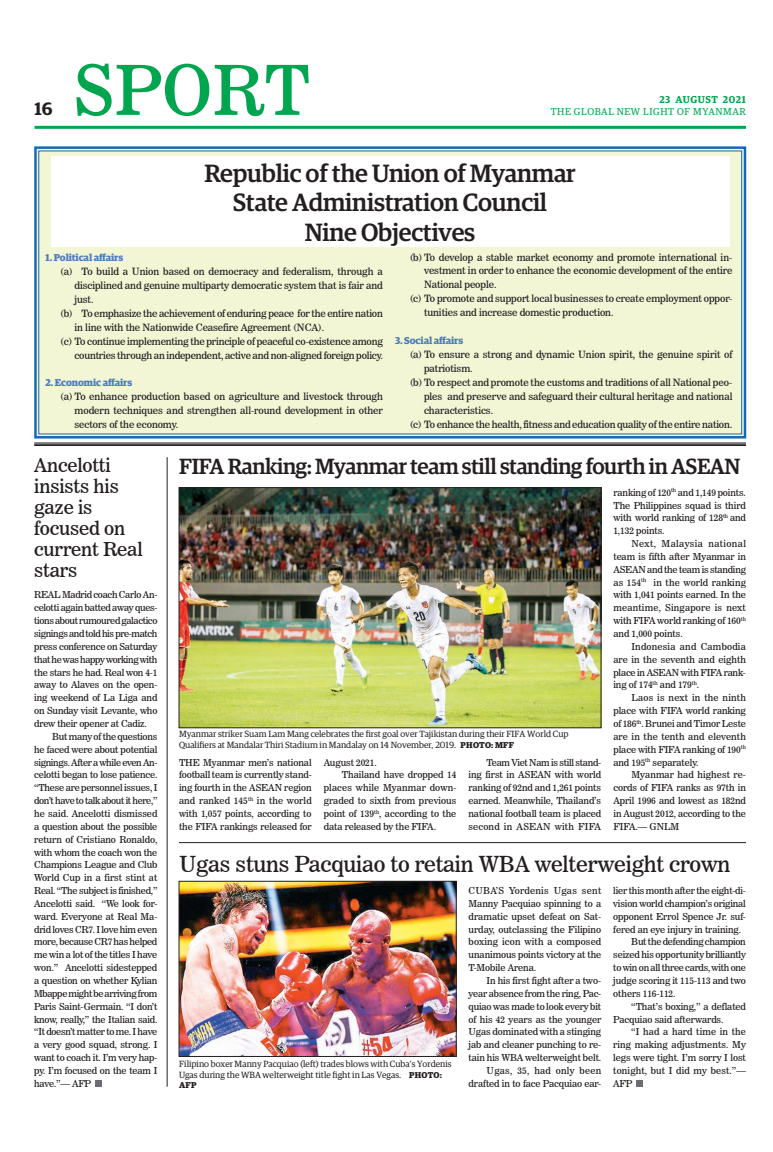
<style>
.page{position:relative;width:773px;height:1152px;background:#fff}
.page>*{position:absolute;margin:0;border:0;box-sizing:border-box;transform-origin:0 0}
.t1{font:68.5px "News 706 BT Roman C";color:#00a54f}
.Brief_Head{font:500 25px "Guardian Egyp";letter-spacing:-.01em;color:#231f20}
.Brief_Head-2{font:500 22px "Guardian Egyp";letter-spacing:-.02em;color:#231f20}
._2_Clm_Head{font:22px "News 706 BT Roman C";letter-spacing:-.01em;color:#231f20}
._2_Clm_Head-2{font:19px/21px "News 706 BT Roman C";letter-spacing:-.01em;color:#231f20}
.t2{font:600 18px "Guardian Egyp";color:#231f20}
.Normal_Para{font:10px/14px "News 706 BT Roman C";letter-spacing:-.01em;color:#231f20;text-align:justify}
.Sub_Body{font:700 10px "Guardian Egyp";letter-spacing:-.01em;color:#4e7cbf}
.t3{font:10px "Guardian Egyp";letter-spacing:.06em;color:#00a54f}
.t4{font:600 10px "Guardian Egyp";letter-spacing:.055em;color:#00a54f}
._2nd_Body{font:9.5px/12.8px "News 706 BT Roman C";letter-spacing:-.01em;color:#231f20;text-align:justify}
.Normal_Para-2{font:9.5px/12.9px "News 706 BT Roman C";letter-spacing:-.01em;color:#231f20;text-align:justify}
.t5{font:9px/10.8px "Guardian Egyp";color:#231f20}
.t6{font:700 8.5px "Guardian Egyp";color:#231f20}
.s1{font-weight:700;font-size:8.5px}
</style>
<div class="page">
<hr style="left:35px;top:126px;width:711px;height:3px;background:#00a54f">
<svg style="left:34px;top:146px;width:713px;height:293px;background:#e7efd3"></svg>
<div style="left:51px;top:156px;width:678px;height:91px;background:#fff"></div>
<hr style="left:34px;top:443px;width:712px;height:1px;background:#231f20">
<hr style="left:34px;top:444px;width:712px;height:1px;background:#231f20">
<hr style="left:34px;top:445px;width:712px;height:1px;background:#231f20">
<div style="left:95px;top:1080px;width:7px;height:7px;background:#6c6d70"></div>
<img style="left:181px;top:883px;width:273px;height:172px">
<div style="left:179px;top:881px;width:277px;height:176px;border:1px solid #231f20"></div>
<div style="left:636px;top:1080px;width:7px;height:7px;background:#6c6d70"></div>
<img style="left:181px;top:490px;width:418px;height:236px">
<div style="left:179px;top:488px;width:422px;height:240px;border:1px solid #231f20"></div>
<hr style="left:179px;top:842px;width:567px;height:1px;background:#231f20">
<hr style="left:167px;top:457px;width:1px;height:630px;background:#231f20">
<h1 class="t1" style="left:73px;top:49px;width:238px">SPORT</h1>
<p class="t4" style="left:659px;top:92px;width:88px">23 AUGUST 2021</p>
<h3 class="t2" style="left:35px;top:95px;width:20px">16</h3>
<p class="t3" style="left:550px;top:105px;width:197px">THE GLOBAL NEW LIGHT OF MYANMAR</p>
<p class="Brief_Head" style="left:204px;top:156px;width:373px">Republic of the Union of Myanmar</p>
<p class="Brief_Head" style="left:233px;top:185px;width:316px">State Administration Council</p>
<p class="Brief_Head" style="left:305px;top:214px;width:172px">Nine Objectives</p>
<p class="Sub_Body" style="left:46px;top:250px;width:79px">1. Political affairs</p>
<p class="Normal_Para" style="left:74px;top:264px;width:310px;text-indent:-14px">(a) To build a Union based on democracy and federalism, through a disciplined and genuine multiparty democratic system that is fair and just.</p>
<p class="Normal_Para" style="left:74px;top:306px;width:310px;text-indent:-14px">(b) To emphasize the achievement of enduring peace for the entire nation in line with the Nationwide Ceasefire Agreement (NCA).</p>
<p class="Normal_Para" style="left:60px;top:334px;width:324px;text-align:right">(c) To continue implementing the principle of peaceful co-existence among countries through an independent, active and non-aligned foreign policy.</p>
<p class="Sub_Body" style="left:46px;top:375px;width:88px">2. Economic affairs</p>
<p class="Normal_Para" style="left:74px;top:390px;width:310px;text-indent:-14px">(a) To enhance production based on agriculture and livestock through modern techniques and strengthen all-round development in other sectors of the economy.</p>
<p class="Normal_Para" style="left:424px;top:250px;width:310px;text-indent:-14px">(b) To develop a stable market economy and promote international in&shy;vestment in order to enhance the economic development of the entire National people.</p>
<p class="Normal_Para" style="left:424px;top:292px;width:310px;text-indent:-14px">(c) To promote and support local businesses to create employment oppor&shy;tunities and increase domestic production.</p>
<p class="Sub_Body" style="left:395px;top:333px;width:70px">3. Social affairs</p>
<p class="Normal_Para" style="left:424px;top:348px;width:310px;text-indent:-14px">(a) To ensure a strong and dynamic Union spirit, the genuine spirit of patriotism.</p>
<p class="Normal_Para" style="left:424px;top:376px;width:310px;text-indent:-14px">(b) To respect and promote the customs and traditions of all National peo&shy;ples and preserve and safeguard their cultural heritage and national characteristics.</p>
<p class="Normal_Para" style="left:409px;top:417px;width:324px">(c) To enhance the health, fitness and education quality of the entire nation.</p>
<p class="_2_Clm_Head-2" style="left:34px;top:454px;width:110px">Ancelotti insists his gaze is focused on current Real stars</p>
<p class="Normal_Para-2" style="left:34px;top:589px;width:125px">REAL Madrid coach Carlo An&shy;celotti again batted away ques&shy;tions about rumoured galactico signings and told his pre-match press conference on Saturday that he was happy working with the stars he had. Real won 4-1 away to Alaves on the open&shy;ing weekend of La Liga and on Sunday visit Levante, who drew their opener at Cadiz.</p>
<p class="_2nd_Body" style="left:34px;top:730px;width:125px;text-indent:18px">But many of the questions he faced were about potential signings. After a while even An&shy;celotti began to lose patience. “These are personnel issues, I don’t have to talk about it here,” he said. Ancelotti dismissed a question about the possible return of Cristiano Ronaldo, with whom the coach won the Champions League and Club World Cup in a first stint at Real. “The subject is finished,” Ancelotti said. “We look for&shy;ward. Everyone at Real Ma&shy;drid loves CR7. I love him even more, because CR7 has helped me win a lot of the titles I have won.” Ancelotti sidestepped a question on whether Kylian Mbappe might be arriving from Paris Saint-Germain. “I don’t know, really,” the Italian said. “It doesn’t matter to me. I have a very good squad, strong. I want to coach it. I’m very hap&shy;py. I’m focused on the team I have.”— AFP</p>
<p class="Brief_Head-2" style="left:179px;top:451px;width:562px">FIFA Ranking: Myanmar team still standing fourth in ASEAN</p>
<p class="t5" style="left:179px;top:728px;width:391px">Myanmar striker Suam Lam Mang celebrates the first goal over Tajikistan during their FIFA World Cup<br>Qualifiers at Mandalar Thiri Stadium in Mandalay on 14 November, 2019. <span class="s1">PHOTO: MFF</span></p>
<p class="_2nd_Body" style="left:179px;top:756px;width:134px">THE Myanmar men’s national football team is currently stand&shy;ing fourth in the ASEAN region and ranked 145<sup>th</sup> in the world with 1,057 points, according to the FIFA rankings released for</p>
<p class="_2nd_Body" style="left:324px;top:756px;width:55px">August 2021.</p>
<p class="_2nd_Body" style="left:324px;top:769px;width:134px;text-indent:18px">Thailand have dropped 14 places while Myanmar down&shy;graded to sixth from previous point of 139<sup>th</sup>, according to the data released by the FIFA.</p>
<p class="_2nd_Body" style="left:468px;top:756px;width:134px;text-indent:18px">Team Viet Nam is still stand&shy;ing first in ASEAN with world ranking of 92nd and 1,261 points earned. Meanwhile, Thailand’s national football team is placed second in ASEAN with FIFA</p>
<p class="_2nd_Body" style="left:613px;top:486px;width:134px">ranking of 120<sup>th</sup> and 1,149 points.<br>The Philippines squad is third with world ranking of 128<sup>th</sup> and 1,132 points.</p>
<p class="_2nd_Body" style="left:613px;top:537px;width:134px;text-indent:18px">Next, Malaysia national team is fifth after Myanmar in ASEAN and the team is standing as 154<sup>th</sup> in the world ranking with 1,041 points earned. In the meantime, Singapore is next with FIFA world ranking of 160<sup>th </sup>and 1,000 points.</p>
<p class="_2nd_Body" style="left:613px;top:640px;width:134px;text-indent:18px">Indonesia and Cambodia are in the seventh and eighth place in ASEAN with FIFA rank&shy;ing of 174<sup>th</sup> and 179<sup>th</sup>.</p>
<p class="_2nd_Body" style="left:613px;top:691px;width:134px;text-indent:18px">Laos is next in the ninth place with FIFA world ranking of 186<sup>th</sup>. Brunei and Timor Leste are in the tenth and eleventh place with FIFA ranking of 190<sup>th </sup>and 195<sup>th</sup> separately.</p>
<p class="_2nd_Body" style="left:613px;top:768px;width:134px;text-indent:18px">Myanmar had highest re&shy;cords of FIFA ranks as 97th in April 1996 and lowest as 182nd in August 2012, according to the FIFA.— GNLM</p>
<p class="_2_Clm_Head" style="left:179px;top:851px;width:553px">Ugas stuns Pacquiao to retain WBA welterweight crown</p>
<p class="t5" style="left:179px;top:1058px;width:274px">Filipino boxer Manny Pacquiao (left) trades blows with Cuba’s Yordenis<br>Ugas during the WBA welterweight title fight in Las Vegas. <span class="s1">PHOTO:</span></p>
<p class="t6" style="left:179px;top:1079px;width:19px">AFP</p>
<p class="Normal_Para-2" style="left:468px;top:884px;width:134px">CUBA’S Yordenis Ugas sent Manny Pacquiao spinning to a dramatic upset defeat on Sat&shy;urday, outclassing the Filipino boxing icon with a composed unanimous points victory at the T-Mobile Arena.</p>
<p class="_2nd_Body" style="left:468px;top:974px;width:134px;text-indent:18px">In his first fight after a two&shy;year absence from the ring, Pac&shy;quiao was made to look every bit of his 42 years as the younger Ugas dominated with a stinging jab and cleaner punching to re&shy;tain his WBA welterweight belt.</p>
<p class="_2nd_Body" style="left:468px;top:1064px;width:134px;text-align:right">Ugas, 35, had only been drafted in to face Pacquiao ear-</p>
<p class="_2nd_Body" style="left:613px;top:884px;width:134px">lier this month after the eight-di&shy;vision world champion’s original opponent Errol Spence Jr. suf&shy;fered an eye injury in training.</p>
<p class="_2nd_Body" style="left:613px;top:936px;width:134px;text-indent:18px">But the defending champion seized his opportunity brilliantly to win on all three cards, with one judge scoring it 115-113 and two others 116-112.</p>
<p class="_2nd_Body" style="left:613px;top:1000px;width:134px;text-indent:18px">“That’s boxing,” a deflated<br>Pacquiao said afterwards.</p>
<p class="_2nd_Body" style="left:613px;top:1026px;width:134px;text-indent:18px">“I had a hard time in the ring making adjustments. My legs were tight. I’m sorry I lost tonight, but I did my best.”— AFP</p>
</div>
